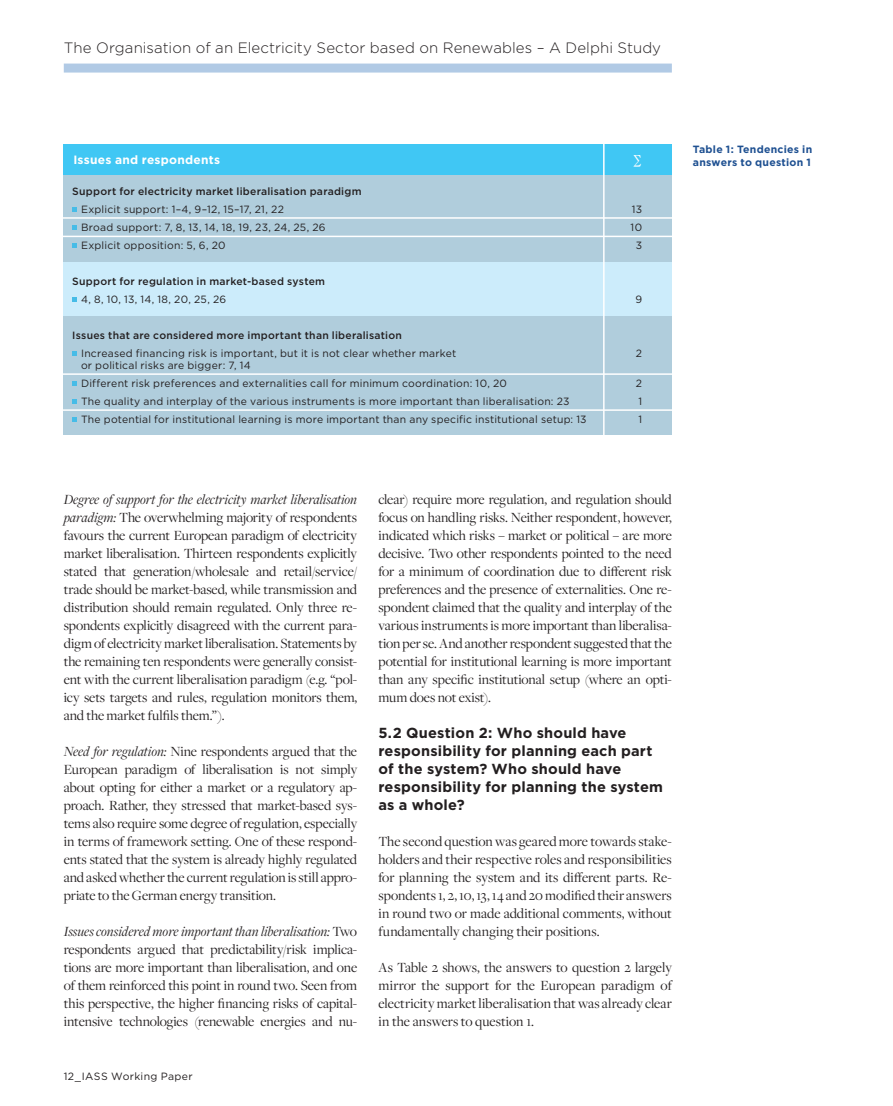
<style>
.page{position:relative;width:893px;height:1106px;background:#fff}
.page>*{position:absolute;margin:0;border:0;box-sizing:border-box;transform-origin:0 0}
.t1{font:300 15px "Gotham";letter-spacing:.005em;color:#231f20}
.t2{font:14.55px/18px "Freight Disp Pro";letter-spacing:-.005em;color:#231f20;text-align:justify}
.t3{font:700 14.55px/18px "Gotham";letter-spacing:.01em;color:#231f20}
.t4{font:700 12px "Gotham";letter-spacing:.02em;color:#fff}
.t5{font:10.5px/18px "Gotham";letter-spacing:.02em;color:#231f20}
.t6{font:500 10.5px "Gotham";letter-spacing:.02em;color:#231f20}
.t7{font:700 10.5px "Gotham";letter-spacing:.025em;color:#1e5091}
.s1{font-style:italic}
</style>
<div class="page">
<div style="left:64px;top:64px;width:608px;height:9px;background:#b1cae5"></div>
<div style="left:64px;top:174px;width:608px;height:261px;background:#ccecfb"></div>
<div style="left:64px;top:317px;width:608px;height:118px;background:#b0cddc"></div>
<div style="left:64px;top:144px;width:608px;height:31px;background:#40c7f4"></div>
<div style="left:64px;top:175px;width:608px;height:86px;background:#b0cddc"></div>
<svg style="left:72px;top:207px;width:5px;height:5px"></svg>
<svg style="left:72px;top:225px;width:5px;height:5px"></svg>
<svg style="left:72px;top:243px;width:5px;height:5px"></svg>
<svg style="left:72px;top:297px;width:5px;height:5px"></svg>
<svg style="left:72px;top:351px;width:5px;height:5px"></svg>
<svg style="left:72px;top:381px;width:5px;height:5px"></svg>
<svg style="left:72px;top:399px;width:5px;height:5px"></svg>
<svg style="left:72px;top:417px;width:5px;height:5px"></svg>
<hr style="left:603px;top:133px;width:2px;height:311px;background:#fff">
<hr style="left:63px;top:217px;width:613px;height:2px;background:#fff">
<hr style="left:63px;top:236px;width:613px;height:1px;background:#fff">
<hr style="left:63px;top:373px;width:613px;height:2px;background:#fff">
<hr style="left:63px;top:409px;width:613px;height:2px;background:#fff">
<p class="t1" style="left:64px;top:39px;width:599px">The Organisation of an Electricity Sector based on Renewables – A Delphi Study</p>
<p class="t7" style="left:693px;top:142px;width:121px">Table 1: Tendencies in</p>
<p class="t4" style="left:73px;top:152px;width:148px">Issues and respondents</p>
<p class="t7" style="left:693px;top:155px;width:120px">answers to question 1</p>
<p class="t6" style="left:72px;top:185px;width:291px">Support for electricity market liberalisation paradigm</p>
<p class="t5" style="left:81px;top:200px;width:246px">Explicit support: 1–4, 9–12, 15–17, 21, 22<br>Broad support: 7, 8, 13, 14, 18, 19, 23, 24, 25, 26<br>Explicit opposition: 5, 6, 20</p>
<p class="t6" style="left:72px;top:275px;width:254px">Support for regulation in market-based system</p>
<p class="t5" style="left:81px;top:290px;width:147px">4, 8, 10, 13, 14, 18, 20, 25, 26</p>
<p class="t6" style="left:72px;top:329px;width:331px">Issues that are considered more important than liberalisation</p>
<p class="t5" style="left:81px;top:347px;width:377px;line-height:12px">Increased financing risk is important, but it is not clear whether market or political risks are bigger: 7, 14</p>
<p class="t5" style="left:81px;top:374px;width:507px">Different risk preferences and externalities call for minimum coordination: 10, 20<br>The quality and interplay of the various instruments is more important than liberalisation: 23<br>The potential for institutional learning is more important than any specific institutional setup: 13</p>
<p class="t5" style="left:631px;top:200px;width:13px;text-align:center">13<br>10<br>3</p>
<p class="t5" style="left:635px;top:290px;width:8px">9</p>
<p class="t5" style="left:636px;top:344px;width:8px">2</p>
<p class="t5" style="left:636px;top:374px;width:8px;text-align:justify">2<br>1<br>1</p>
<p class="t2" style="left:64px;top:490px;width:295px"><span class="s1">Degree of support for the electricity market liberalisation paradigm:</span> The overwhelming majority of respondents favours the current European paradigm of electricity market liberalisation. Thirteen respondents explicitly stated that generation/wholesale and retail/service/ trade should be market-based, while transmission and distribution should remain regulated. Only three re&shy;spondents explicitly disagreed with the current para&shy;digm of electricity market liberalisation. Statements by the remaining ten respondents were generally consist&shy;ent with the current liberalisation paradigm (e.g. “pol&shy;icy sets targets and rules, regulation monitors them, and the market fulfils them.”).</p>
<p class="t2" style="left:64px;top:742px;width:295px"><span class="s1">Need for regulation:</span> Nine respondents argued that the European paradigm of liberalisation is not simply about opting for either a market or a regulatory ap&shy;proach. Rather, they stressed that market-based sys&shy;tems also require some degree of regulation, especially in terms of framework setting. One of these respond&shy;ents stated that the system is already highly regulated and asked whether the current regulation is still appro&shy;priate to the German energy transition.</p>
<p class="t2" style="left:64px;top:922px;width:295px"><span class="s1">Issues considered more important than liberalisation:</span> Two respondents argued that predictability/risk implica&shy;tions are more important than liberalisation, and one of them reinforced this point in round two. Seen from this perspective, the higher financing risks of capital&shy;intensive technologies (renewable energies and nu-</p>
<p class="t5" style="left:64px;top:1067px;width:130px">12_IASS Working Paper</p>
<p class="t2" style="left:378px;top:490px;width:295px">clear) require more regulation, and regulation should focus on handling risks. Neither respondent, however, indicated which risks – market or political – are more decisive. Two other respondents pointed to the need for a minimum of coordination due to different risk preferences and the presence of externalities. One re&shy;spondent claimed that the quality and interplay of the various instruments is more important than liberalisa&shy;tion per se. And another respondent suggested that the potential for institutional learning is more important than any specific institutional setup (where an opti&shy;mum does not exist).</p>
<p class="t3" style="left:378px;top:724px;width:286px">5.2 Question 2: Who should have responsibility for planning each part of the system? Who should have responsibility for planning the system as a whole?</p>
<p class="t2" style="left:378px;top:832px;width:295px">The second question was geared more towards stake&shy;holders and their respective roles and responsibilities for planning the system and its different parts. Re&shy;spondents 1, 2, 10, 13, 14 and 20 modified their answers in round two or made additional comments, without fundamentally changing their positions.</p>
<p class="t2" style="left:378px;top:958px;width:295px">As Table 2 shows, the answers to question 2 largely mirror the support for the European paradigm of electricity market liberalisation that was already clear in the answers to question 1.</p>
</div>
